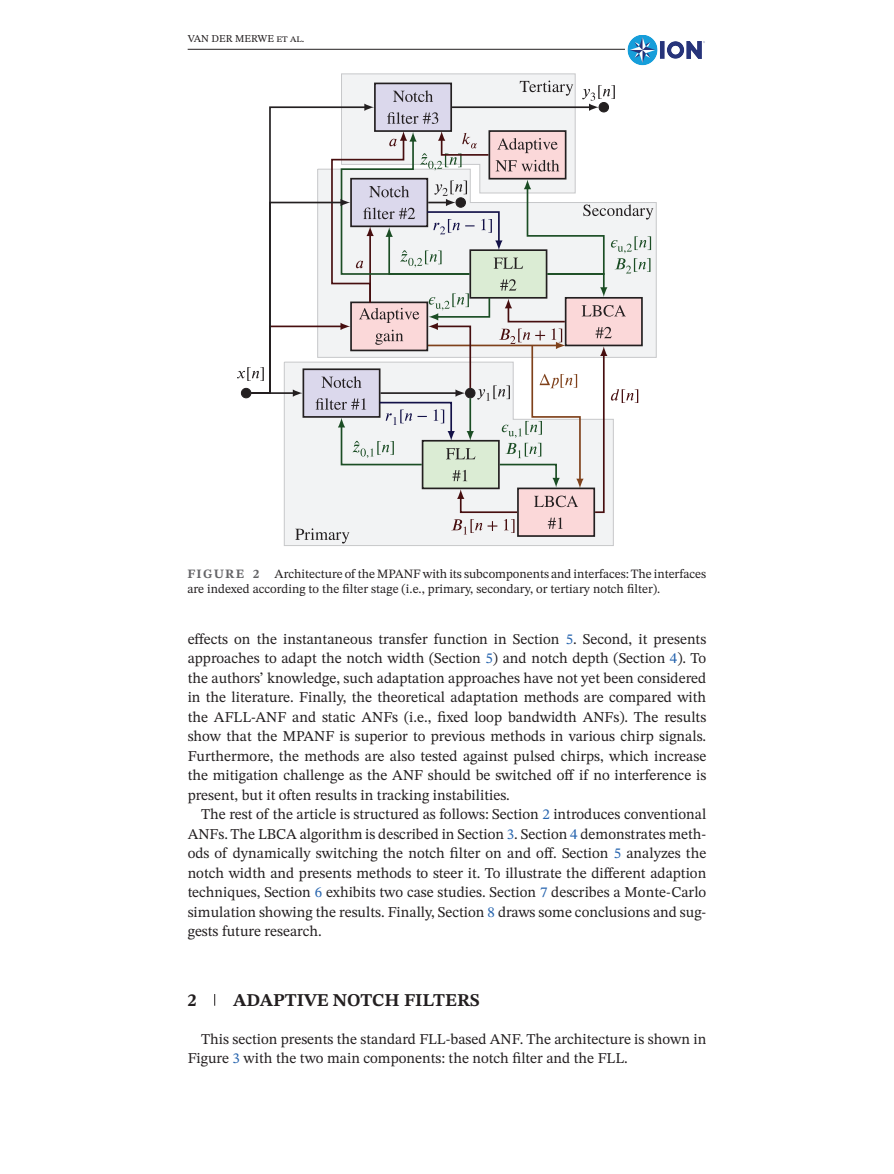
<style>
.page{position:relative;width:894px;height:1174px;background:#fff}
.page>*{position:absolute;margin:0;border:0;box-sizing:border-box;transform-origin:0 0}
.Heading_1{font:700 18px "STIX Two Text";color:#231f20}
.Body_text_indent{font:15px/19.5px "STIX Two Text";color:#231f20;text-align:justify}
.Figure_Caption{font:12.75px/15.3px "STIX Two Text";color:#231f20}
.t1{font:10.5px "STIX Two Text";color:#231f20}
.s1{font-weight:700;color:#636366}
.s2{color:#2664ae}
</style>
<div class="page">
<hr style="left:188px;top:49px;width:517px;height:1px;background:#231f20">
<div style="left:625px;top:35px;width:81px;height:30px;background:#fff"></div>
<img style="left:627px;top:35px;width:78px;height:30px">
<svg style="left:214px;top:994px;width:1px;height:12px"></svg>
<svg style="left:237px;top:74px;width:416px;height:470px"></svg>
<p class="t1" style="left:188px;top:31px;width:118px">VAN DER MERWE et al.</p>
<p class="Figure_Caption" style="left:187px;top:566px;width:520px"><span class="s1">FIGURE 2</span> Architecture of the MPANF with its subcomponents and interfaces: The interfaces are indexed according to the filter stage (i.e., primary, secondary, or tertiary notch filter).</p>
<p class="Body_text_indent" style="left:188px;top:629px;width:520px">effects on the instantaneous transfer function in Section <span class="s2">5</span>. Second, it presents approaches to adapt the notch width (Section <span class="s2">5</span>) and notch depth (Section <span class="s2">4</span>). To the authors’ knowledge, such adaptation approaches have not yet been considered in the literature. Finally, the theoretical adaptation methods are compared with the AFLL-ANF and static ANFs (i.e., fixed loop bandwidth ANFs). The results show that the MPANF is superior to previous methods in various chirp signals.<br>Furthermore, the methods are also tested against pulsed chirps, which increase the mitigation challenge as the ANF should be switched off if no interference is present, but it often results in tracking instabilities.</p>
<p class="Body_text_indent" style="left:188px;top:804px;width:520px;text-indent:14px">The rest of the article is structured as follows: Section <span class="s2">2</span> introduces conventional ANFs. The LBCA algorithm is described in Section <span class="s2">3</span>. Section <span class="s2">4</span> demonstrates meth&shy;ods of dynamically switching the notch filter on and off. Section <span class="s2">5</span> analyzes the notch width and presents methods to steer it. To illustrate the different adaption techniques, Section <span class="s2">6</span> exhibits two case studies. Section <span class="s2">7</span> describes a Monte-Carlo simulation showing the results. Finally, Section <span class="s2">8</span> draws some conclusions and sug&shy;gests future research.</p>
<p class="Heading_1" style="left:188px;top:987px;width:10px">2</p>
<p class="Heading_1" style="left:233px;top:987px;width:248px">ADAPTIVE NOTCH FILTERS</p>
<p class="Body_text_indent" style="left:188px;top:1029px;width:520px;text-indent:14px">This section presents the standard FLL-based ANF. The architecture is shown in<br>Figure <span class="s2">3</span> with the two main components: the notch filter and the FLL.</p>
</div>
